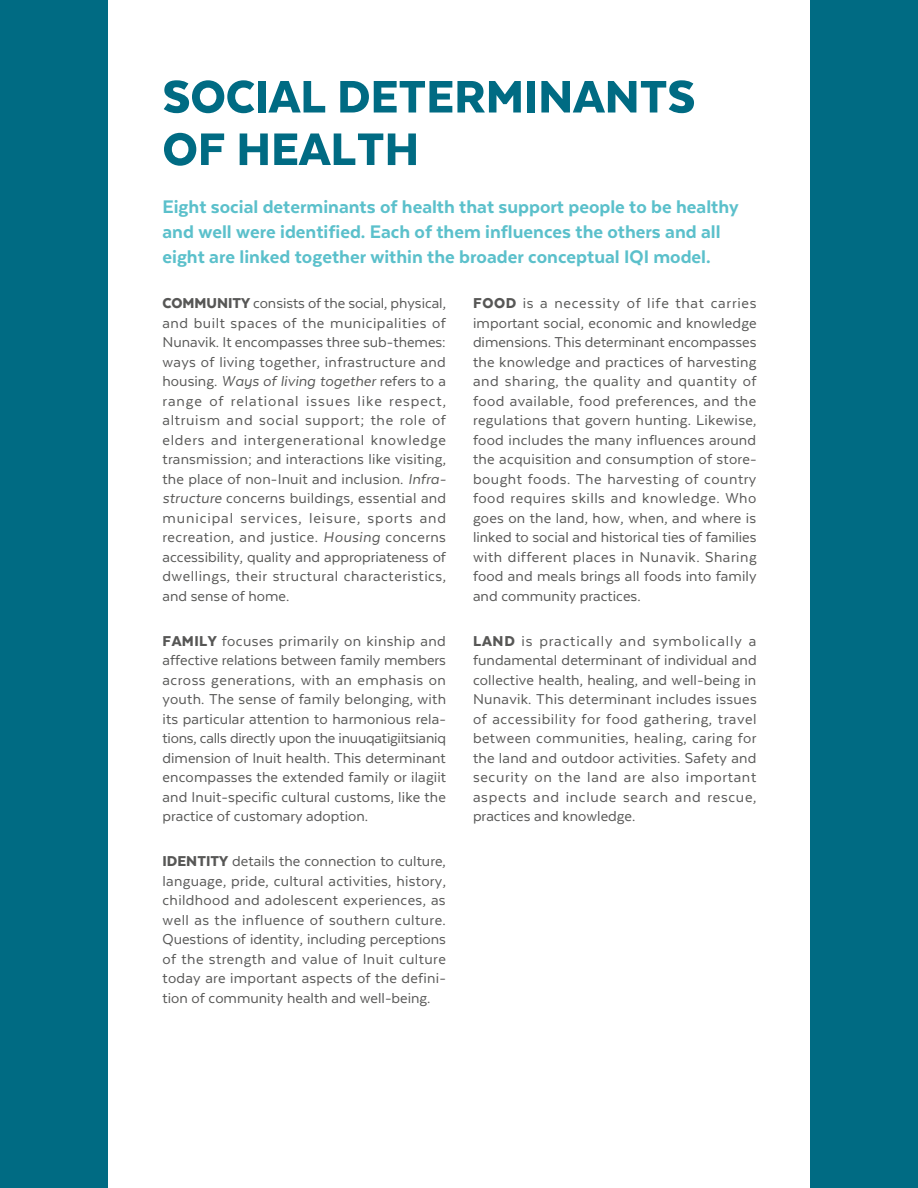
<style>
.page{position:relative;width:918px;height:1188px;background:#006b83}
.page>*{position:absolute;margin:0;border:0;box-sizing:border-box;transform-origin:0 0}
.Titre_1{font:900 52.5px/52.5px "Texta";color:#006b83}
.P_Texte_intro{font:800 21px/25.2px "Texta";color:#5bc0cb}
.P_Texte_courant_angl{font:16.5px/19.5px "Texta";letter-spacing:.015em;color:#575756;text-align:justify}
.s1{font-weight:900}
.s2{font-style:italic}
</style>
<div class="page">
<div style="left:108px;top:0;width:702px;height:1188px;background:#fff"></div>
<h3 class="Titre_1" style="left:163px;top:70px;width:534px">SOCIAL DETERMINANTS<br>OF HEALTH</h3>
<p class="P_Texte_intro" style="left:163px;top:194px;width:578px">Eight social determinants of health that support people to be healthy and well were identified. Each of them influences the others and all eight are linked together within the broader conceptual IQI model.</p>
<p class="P_Texte_courant_angl" style="left:163px;top:293px;width:285px"><span class="s1">COMMUNITY</span> consists of the social, physical, and built spaces of the municipalities of Nunavik. It encompasses three sub-themes: ways of living together, infrastructure and housing. <span class="s2">Ways of living together</span> refers to a range of relational issues like respect, altruism and social support; the role of elders and intergenerational knowledge transmission; and interactions like visiting, the place of non-Inuit and inclusion. <span class="s2">Infra&shy;structure</span> concerns buildings, essential and municipal services, leisure, sports and recreation, and justice. <span class="s2">Housing</span> concerns accessibility, quality and appropriateness of dwellings, their structural characteristics, and sense of home.</p>
<p class="P_Texte_courant_angl" style="left:163px;top:631px;width:285px"><span class="s1">FAMILY</span> focuses primarily on kinship and affective relations between family members across generations, with an emphasis on youth. The sense of family belonging, with its particular attention to harmonious rela&shy;tions, calls directly upon the inuuqatigiitsianiq dimension of Inuit health. This determinant encompasses the extended family or ilagiit and Inuit-specific cultural customs, like the practice of customary adoption.</p>
<p class="P_Texte_courant_angl" style="left:163px;top:851px;width:285px;text-align:left"><span class="s1">IDENTITY</span> details the connection to culture, language, pride, cultural activities, history, childhood and adolescent experiences, as well as the influence of southern culture.<br>Questions of identity, including perceptions of the strength and value of Inuit culture today are important aspects of the defini&shy;tion of community health and well-being.</p>
<p class="P_Texte_courant_angl" style="left:473px;top:293px;width:285px"><span class="s1">FOOD</span> is a necessity of life that carries important social, economic and knowledge dimensions. This determinant encompasses the knowledge and practices of harvesting and sharing, the quality and quantity of food available, food preferences, and the regulations that govern hunting. Likewise, food includes the many influences around the acquisition and consumption of store&shy;bought foods. The harvesting of country food requires skills and knowledge. Who goes on the land, how, when, and where is linked to social and historical ties of families with different places in Nunavik. Sharing food and meals brings all foods into family and community practices.</p>
<p class="P_Texte_courant_angl" style="left:473px;top:631px;width:285px"><span class="s1">LAND</span> is practically and symbolically a fundamental determinant of individual and collective health, healing, and well-being in Nunavik. This determinant includes issues of accessibility for food gathering, travel between communities, healing, caring for the land and outdoor activities. Safety and security on the land are also important aspects and include search and rescue, practices and knowledge.</p>
</div>
